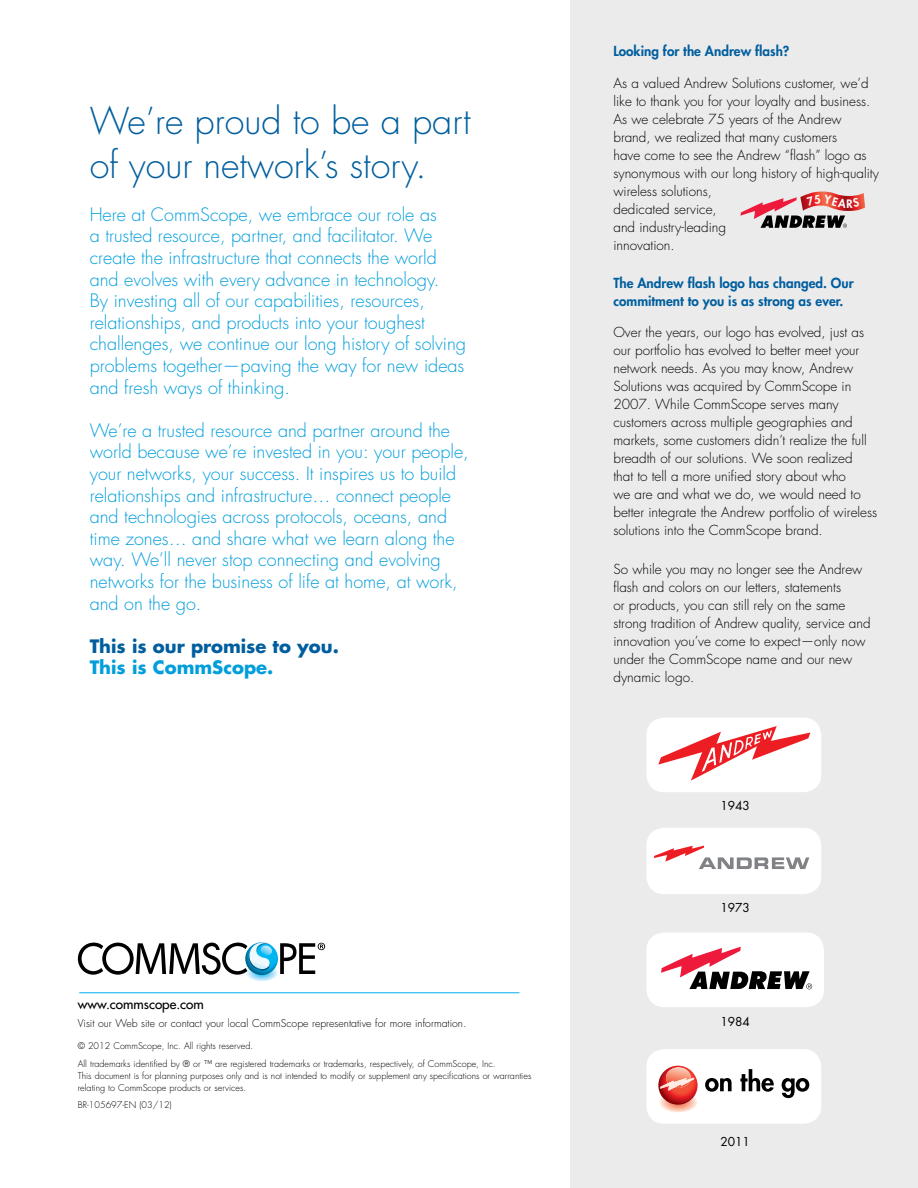
<style>
.page{position:relative;width:918px;height:1188px;background:#fff}
.page>*{position:absolute;margin:0;border:0;box-sizing:border-box;transform-origin:0 0}
.t1{font:300 36px/43.2px "Futura Std";color:#005e9e}
.t2{font:300 18px/21.6px "Futura Std";color:#009edb}
.t3{font:700 18px "Futura Std";color:#005e9e}
.t4{font:700 18px "Futura Std";color:#009edb}
.t5{font:300 13.5px/18px "Futura Std";color:#000}
.t6{font:800 13.5px/18px "Futura Std";color:#005e9e}
.t7{font:500 13.5px "Futura Std";color:#000}
.t8{font:12px "Futura Std";color:#000}
.t9{font:300 10.5px "Futura Std";color:#000}
.t10{font:300 9px/17.4px "Futura Std";color:#000}
</style>
<div class="page">
<hr style="left:79px;top:992px;width:440px;height:1px;background:#00aeef">
<svg style="left:78px;top:942px;width:247px;height:39px"></svg>
<div style="left:570px;top:0;width:348px;height:1188px;background:#ebebec"></div>
<div style="left:646px;top:718px;width:175px;height:74px;background:#fff;border-radius:18px"></div>
<svg style="left:658px;top:726px;width:152px;height:55px"></svg>
<div style="left:646px;top:828px;width:175px;height:66px;background:#fff;border-radius:18px"></div>
<svg style="left:654px;top:846px;width:155px;height:23px"></svg>
<div style="left:646px;top:933px;width:178px;height:74px;background:#fff;border-radius:18px"></div>
<svg style="left:661px;top:947px;width:151px;height:42px"></svg>
<div style="left:646px;top:1049px;width:175px;height:75px;background:#fff;border-radius:18px"></div>
<svg style="left:705px;top:1078px;width:27px;height:14px"></svg>
<svg style="left:740px;top:1069px;width:34px;height:23px"></svg>
<svg style="left:782px;top:1078px;width:27px;height:20px"></svg>
<svg style="left:658px;top:1066px;width:40px;height:47px"></svg>
<svg style="left:741px;top:192px;width:124px;height:36px"></svg>
<h1 class="t1" style="left:90px;top:101px;width:382px">We’re proud to be a part of your network’s story.</h1>
<p class="t2" style="left:90px;top:204px;width:378px">Here at CommScope, we embrace our role as<br>a trusted resource, partner, and facilitator. We create the infrastructure that connects the world and evolves with every advance in technology.<br>By investing all of our capabilities, resources, relationships, and products into your toughest challenges, we continue our long history of solving problems together—paving the way for new ideas and fresh ways of thinking.</p>
<p class="t2" style="left:90px;top:420px;width:381px">We’re a trusted resource and partner around the world because we’re invested in you: your people, your networks, your success. It inspires us to build relationships and infrastructure… connect people and technologies across protocols, oceans, and time zones… and share what we learn along the way. We’ll never stop connecting and evolving networks for the business of life at home, at work, and on the go.</p>
<h2 class="t3" style="left:90px;top:634px;width:251px">This is our promise to you.</h2>
<h2 class="t4" style="left:90px;top:656px;width:185px">This is CommScope.</h2>
<p class="t7" style="left:78px;top:996px;width:128px">www.commscope.com</p>
<p class="t9" style="left:78px;top:1016px;width:390px">Visit our Web site or contact your local CommScope representative for more information.</p>
<p class="t10" style="left:78px;top:1038px;width:419px">© 2012 CommScope, Inc. All rights reserved.<br>All trademarks identified by ® or ™ are registered trademarks or trademarks, respectively, of CommScope, Inc.</p>
<p class="t10" style="left:78px;top:1070px;width:455px;line-height:12px">This document is for planning purposes only and is not intended to modify or supplement any specifications or warranties relating to CommScope products or services.</p>
<p class="t10" style="left:78px;top:1096px;width:95px">BR-105697-EN (03/12)</p>
<p class="t6" style="left:613px;top:42px;width:178px">Looking for the Andrew flash?</p>
<p class="t5" style="left:613px;top:74px;width:267px">As a valued Andrew Solutions customer, we’d like to thank you for your loyalty and business.<br>As we celebrate 75 years of the Andrew brand, we realized that many customers<br>have come to see the Andrew “flash” logo as synonymous with our long history of high-quality wireless solutions,<br>dedicated service,<br>and industry-leading<br>innovation.</p>
<p class="t6" style="left:613px;top:274px;width:242px">The Andrew flash logo has changed. Our commitment to you is as strong as ever.</p>
<p class="t5" style="left:613px;top:324px;width:265px">Over the years, our logo has evolved, just as our portfolio has evolved to better meet your network needs. As you may know, Andrew Solutions was acquired by CommScope in 2007. While CommScope serves many customers across multiple geographies and markets, some customers didn’t realize the full breadth of our solutions. We soon realized<br>that to tell a more unified story about who<br>we are and what we do, we would need to better integrate the Andrew portfolio of wireless solutions into the CommScope brand.</p>
<p class="t5" style="left:613px;top:560px;width:259px">So while you may no longer see the Andrew flash and colors on our letters, statements<br>or products, you can still rely on the same strong tradition of Andrew quality, service and innovation you’ve come to expect—only now under the CommScope name and our new dynamic logo.</p>
<p class="t8" style="left:720px;top:798px;width:31px">1943</p>
<p class="t8" style="left:720px;top:899px;width:31px">1973</p>
<p class="t8" style="left:720px;top:1014px;width:31px">1984</p>
<p class="t8" style="left:720px;top:1134px;width:31px">2011</p>
</div>
